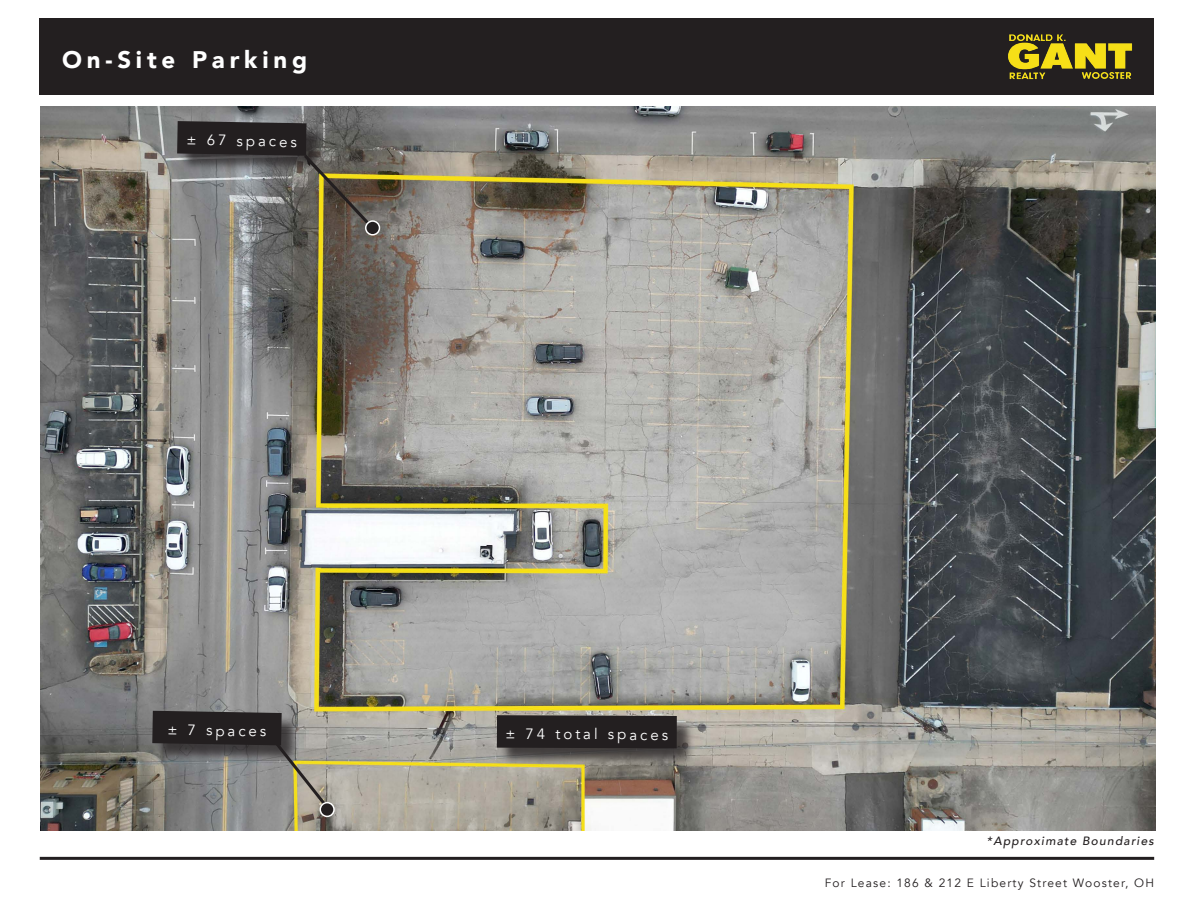
<style>
.page{position:relative;width:1188px;height:918px;background:#fff}
.page>*{position:absolute;margin:0;border:0;box-sizing:border-box;transform-origin:0 0}
.t1{font:900 24px "Avenir";letter-spacing:.2em;color:#fff}
.t2{font:15px "Avenir";letter-spacing:.195em;color:#fff}
.t3{font:12px "Avenir";letter-spacing:.1em;color:#231f20}
.t4{font:italic 500 12px "Avenir";letter-spacing:.1em;color:#231f20}
</style>
<div class="page">
<img style="left:40px;top:106px;width:1116px;height:725px">
<div style="left:40px;top:18px;width:1114px;height:76px;background:#231f20"></div>
<img style="left:1008px;top:34px;width:124px;height:46px">
<hr style="left:40px;top:857px;width:1114px;height:3px;background:#231f20">
<svg style="left:177px;top:121px;width:199px;height:110px;background:#63605a"></svg>
<div style="left:366px;top:221px;width:13px;height:14px;background:#231f20;border-radius:50%"></div>
<div style="left:365px;top:220px;width:15px;height:16px;border:2px solid #fff;border-radius:50%"></div>
<div style="left:320px;top:803px;width:14px;height:13px;background:#231f20;border-radius:50%"></div>
<div style="left:320px;top:802px;width:15px;height:15px;border:2px solid #fff;border-radius:50%"></div>
<svg style="left:152px;top:711px;width:178px;height:99px;background:#6f6d69"></svg>
<div style="left:499px;top:717px;width:197px;height:50px;background:#231f20;opacity:.75"></div>
<div style="left:497px;top:715px;width:180px;height:33px;background:#231f20"></div>
<p class="t1" style="left:62px;top:40px;width:246px">On-Site Parking</p>
<p class="t2" style="left:187px;top:131px;width:112px;rotate:1deg">± 67 spaces</p>
<p class="t2" style="left:168px;top:721px;width:100px;rotate:1deg">± 7 spaces</p>
<p class="t2" style="left:505px;top:725px;width:164px">± 74 total spaces</p>
<p class="t4" style="left:987px;top:834px;width:169px">*Approximate Boundaries</p>
<p class="t3" style="left:825px;top:876px;width:331px">For Lease: 186 &amp; 212 E Liberty Street Wooster, OH</p>
</div>
